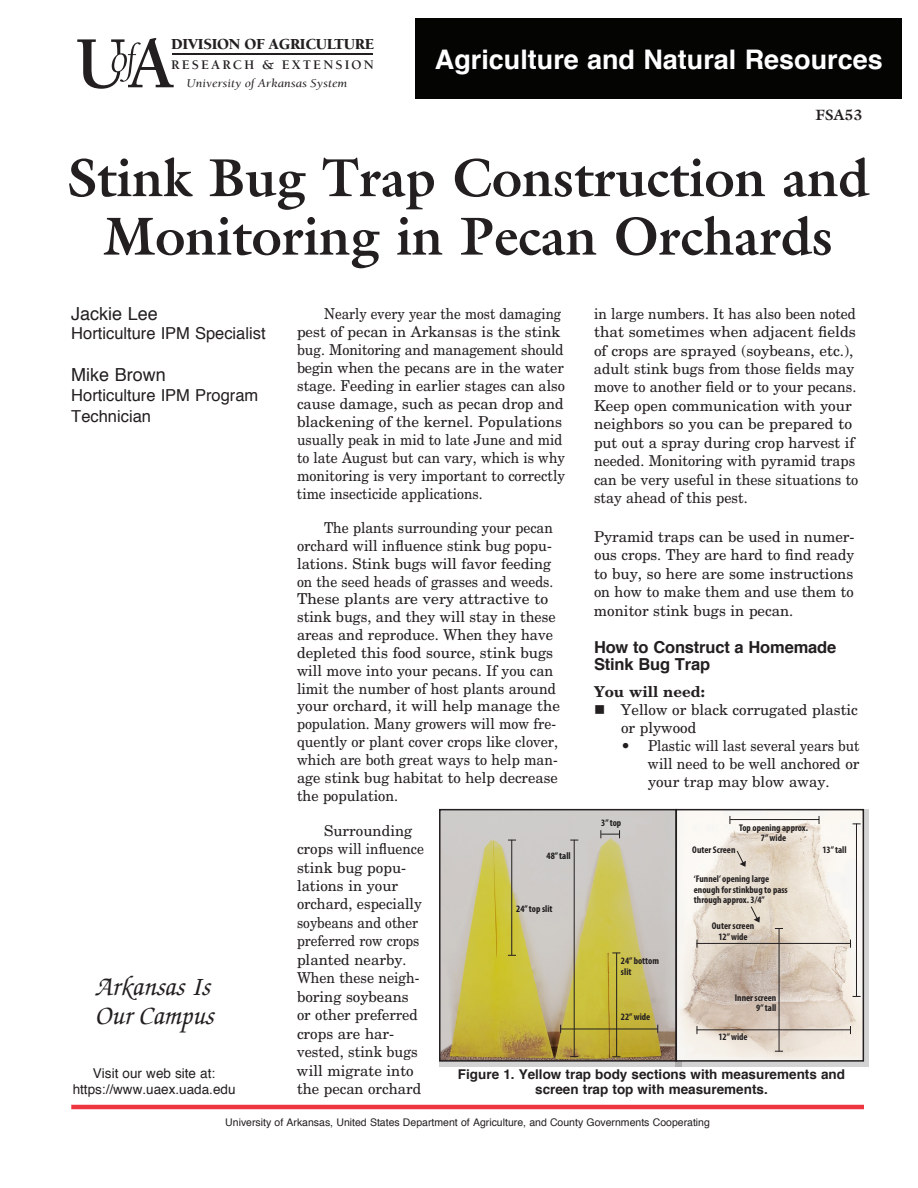
<style>
.page{position:relative;width:918px;height:1188px;background:#fff}
.page>*{position:absolute;margin:0;border:0;box-sizing:border-box;transform-origin:0 0}
.t1{font:700 54px/58.5px "Galliard";color:#231f20;text-align:center;scale:.96 1}
.t2{font:700 27px "Helvetica";color:#fff}
.t3{font:italic 500 27px/30px "Zapf Chancery";color:#231f20}
.t4{font:18px "Helvetica";color:#231f20}
.t5{font:16.5px/21.6px "Helvetica";color:#231f20}
.t6{font:700 16.5px/17px "Helvetica";letter-spacing:-.01em;color:#231f20}
.t7{font:900 15.75px "Berkeley";letter-spacing:-.02em;color:#231f20}
.t8{font:15px/17.9px "New Century Schlbk";color:#231f20;scale:.93 1}
.t9{font:15px/18.5px "New Century Schlbk";color:#231f20}
.t10{font:15px/18px "New Century Schlbk";color:#231f20;scale:.9 1}
.t11{font:700 15px "New Century Schlbk";color:#231f20}
.t12{font:700 15px "Galliard";color:#231f20}
.t13{font:700 13.5px/15px "Helvetica";color:#231f20;text-align:center}
.t14{font:13.5px/16.2px "Helvetica";color:#231f20;text-align:center}
.t15{font:700 13.5px "Berkeley";letter-spacing:.155em;color:#231f20}
.t16{font:italic 12.15px "Berkeley";color:#231f20;scale:1.09 1}
.t17{font:10.5px "Helvetica";color:#231f20}
.t18{font:700 condensed 9.75px/10.5px "Myriad Pro";color:#231f20;text-align:center}
</style>
<div class="page">
<hr style="left:71px;top:1105px;width:793px;height:4px;background:#ee3640">
<div style="left:416px;top:18px;width:486px;height:81px;background:#040503"></div>
<div style="left:439px;top:809px;width:243px;height:258px;background:#231f20;opacity:.2"></div>
<div style="left:439px;top:809px;width:238px;height:253px;border:2px solid #231f20"></div>
<div style="left:676px;top:809px;width:193px;height:258px;background:#231f20;opacity:.2"></div>
<div style="left:676px;top:809px;width:188px;height:253px;border:2px solid #231f20"></div>
<hr style="left:697px;top:943px;width:153px;height:1px;background:#231f20">
<hr style="left:697px;top:1029px;width:153px;height:1px;background:#231f20">
<hr style="left:730px;top:819px;width:89px;height:1px;background:#231f20">
<hr style="left:779px;top:929px;width:1px;height:122px;background:#231f20">
<hr style="left:856px;top:824px;width:1px;height:172px;background:#231f20">
<hr style="left:574px;top:840px;width:1px;height:217px;background:#231f20">
<hr style="left:511px;top:840px;width:1px;height:115px;background:#231f20">
<hr style="left:561px;top:1029px;width:97px;height:1px;background:#231f20">
<svg style="left:600px;top:830px;width:20px;height:8px"></svg>
<hr style="left:616px;top:953px;width:1px;height:103px;background:#231f20">
<svg style="left:750px;top:906px;width:10px;height:17px"></svg>
<svg style="left:736px;top:850px;width:10px;height:17px"></svg>
<svg style="left:77px;top:38px;width:97px;height:51px"></svg>
<hr style="left:172px;top:54px;width:201px;height:1px;background:#231f20">
<p class="t7" style="left:171px;top:35px;width:205px">DIVISION OF AGRICULTURE</p>
<p class="t15" style="left:171px;top:58px;width:204px">RESEARCH &amp; EXTENSION</p>
<p class="t16" style="left:187px;top:77px;width:149px">University of Arkansas System</p>
<p class="t2" style="left:435px;top:38px;width:449px">Agriculture and Natural Resources</p>
<p class="t12" style="left:815px;top:105px;width:49px">FSA53</p>
<h1 class="t1" style="left:67px;top:148px;width:838px">Stink Bug Trap Construction and<br>Monitoring in Pecan Orchards</h1>
<h2 class="t4" style="left:71px;top:299px;width:88px">Jackie Lee</h2>
<h2 class="t5" style="left:71px;top:323px;width:196px">Horticulture IPM Specialist</h2>
<h2 class="t4" style="left:71px;top:361px;width:96px">Mike Brown</h2>
<h2 class="t5" style="left:71px;top:384px;width:189px">Horticulture IPM Program<br>Technician</h2>
<p class="t10" style="left:297px;top:304px;width:299px;text-indent:27px">Nearly every year the most damaging pest of pecan in Arkansas is the stink bug. Monitoring and management should begin when the pecans are in the water stage. Feeding in earlier stages can also cause damage, such as pecan drop and blackening of the kernel. Populations usually peak in mid to late June and mid to late August but can vary, which is why monitoring is very important to correctly time insecticide applications.</p>
<p class="t8" style="left:297px;top:519px;width:284px;text-indent:27px">The plants surrounding your pecan orchard will influence stink bug popu&shy;lations. Stink bugs will favor feeding on the seed heads of grasses and weeds.<br>These plants are very attractive to stink bugs, and they will stay in these areas and reproduce. When they have depleted this food source, stink bugs will move into your pecans. If you can limit the number of host plants around your orchard, it will help manage the population. Many growers will mow fre&shy;quently or plant cover crops like clover, which are both great ways to help man&shy;age stink bug habitat to help decrease the population.</p>
<p class="t9" style="left:297px;top:821px;width:128px;text-indent:27px">Surrounding crops will influence</p>
<p class="t9" style="left:297px;top:858px;width:126px">stink bug popu&shy;lations in your orchard, especially soybeans and other preferred row crops planted nearby.<br>When these neigh&shy;boring soybeans or other preferred crops are har&shy;vested, stink bugs will migrate into the pecan orchard</p>
<p class="t8" style="left:594px;top:304px;width:286px;line-height:18.5px">in large numbers. It has also been noted that sometimes when adjacent fields of crops are sprayed (soybeans, etc.), adult stink bugs from those fields may move to another field or to your pecans.<br>Keep open communication with your neighbors so you can be prepared to put out a spray during crop harvest if needed. Monitoring with pyramid traps can be very useful in these situations to stay ahead of this pest.</p>
<p class="t9" style="left:594px;top:527px;width:262px;text-align:justify">Pyramid traps can be used in numer&shy;ous crops. They are hard to find ready to buy, so here are some instructions on how to make them and use them to monitor stink bugs in pecan.</p>
<p class="t6" style="left:594px;top:639px;width:244px">How to Construct a Homemade<br>Stink Bug Trap</p>
<p class="t11" style="left:594px;top:682px;width:112px">You will need:</p>
<p class="t9" style="left:621px;top:700px;width:238px;line-height:18px;text-indent:-27px">■ Yellow or black corrugated plastic or plywood</p>
<p class="t9" style="left:648px;top:736px;width:213px;line-height:18px;text-align:justify;text-indent:-27px">• Plastic will last several years but will need to be well anchored or your trap may blow away.</p>
<p class="t18" style="left:601px;top:817px;width:22px">3” top</p>
<p class="t18" style="left:739px;top:822px;width:70px">Top opening approx.<br>7” wide</p>
<p class="t18" style="left:822px;top:845px;width:26px">13” tall</p>
<p class="t18" style="left:692px;top:845px;width:45px">Outer Screen</p>
<p class="t18" style="left:694px;top:873px;width:95px;text-align:left">‘Funnel’ opening large enough for stinkbug to pass through approx. 3/4”</p>
<p class="t18" style="left:547px;top:851px;width:26px">48” tall</p>
<p class="t18" style="left:516px;top:903px;width:38px">24” top slit</p>
<p class="t18" style="left:712px;top:920px;width:44px">Outer screen<br>12” wide</p>
<p class="t18" style="left:621px;top:955px;width:40px;text-align:left">24” bottom slit</p>
<p class="t18" style="left:621px;top:1012px;width:31px">22” wide</p>
<p class="t3" style="left:95px;top:973px;width:120px">Arkansas Is<br>Our Campus</p>
<p class="t14" style="left:73px;top:1065px;width:164px">Visit our web site at: https://www.uaex.uada.edu</p>
<p class="t18" style="left:735px;top:992px;width:43px;text-align:right">Inner screen<br>9” tall</p>
<p class="t18" style="left:718px;top:1032px;width:31px">12” wide</p>
<p class="t13" style="left:458px;top:1067px;width:389px">Figure 1. Yellow trap body sections with measurements and screen trap top with measurements.</p>
<p class="t17" style="left:225px;top:1114px;width:486px">University of Arkansas, United States Department of Agriculture, and County Governments Cooperating</p>
</div>
